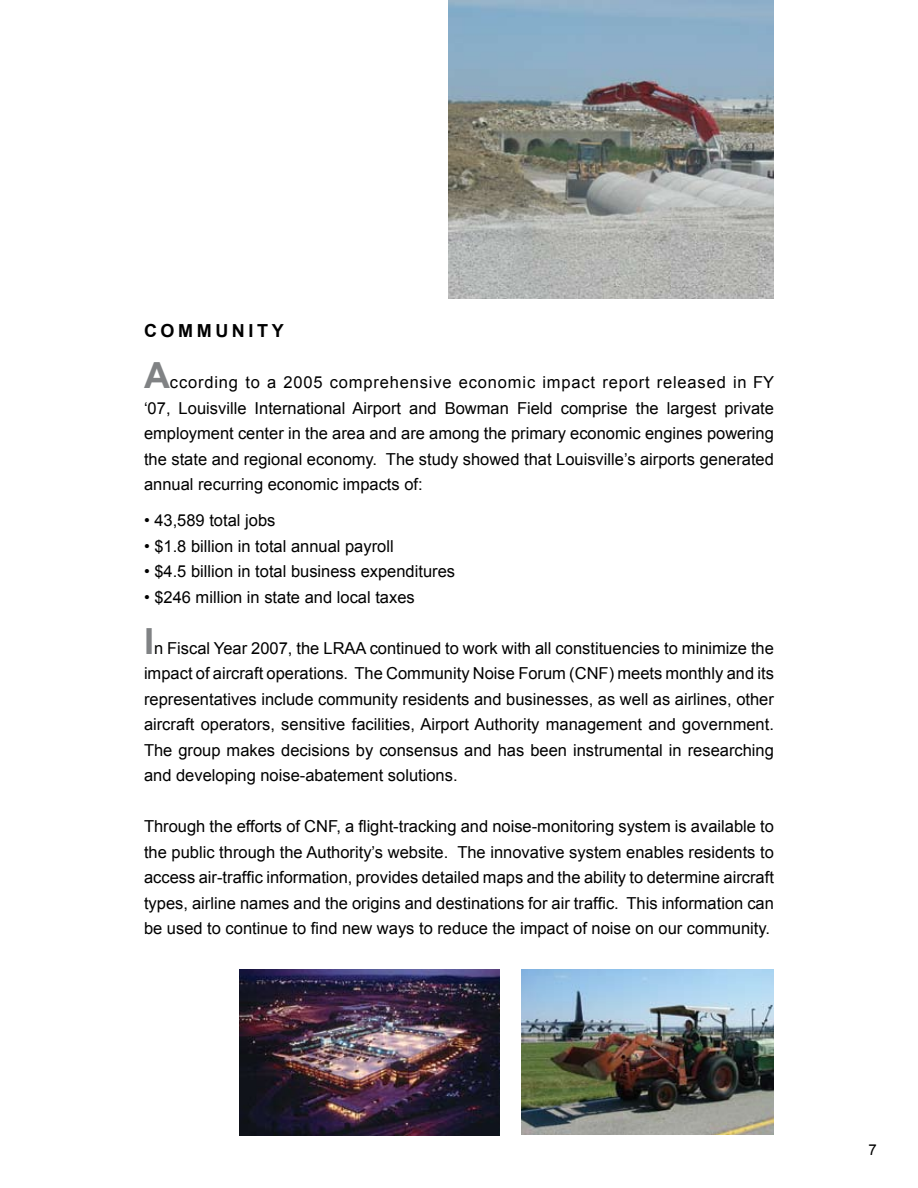
<style>
.page{position:relative;width:918px;height:1188px;background:#fff}
.page>*{position:absolute;margin:0;border:0;box-sizing:border-box;transform-origin:0 0}
.t1{font:700 18px "Arial";color:#000}
.t2{font:16.5px/25.5px "Arial";color:#000;text-align:justify}
.t3{font:15px "Arial";color:#000}
.s1{font-weight:700;font-size:36px;color:#808284}
</style>
<div class="page">
<img style="left:448px;top:0;width:326px;height:298px">
<img style="left:521px;top:969px;width:253px;height:165px">
<img style="left:240px;top:969px;width:260px;height:167px">
<p class="t1" style="left:144px;top:319px;width:101px">COMM UNIT</p>
<p class="t1" style="left:272px;top:319px;width:14px">Y</p>
<p class="t2" style="left:144px;top:370px;width:632px"><span class="s1">A</span>ccording to a 2005 comprehensive economic impact report released in FY ‘07, Louisville International Airport and Bowman Field comprise the largest private employment center in the area and are among the primary economic engines powering the state and regional economy. The study showed that Louisville’s airports generated annual recurring economic impacts of:</p>
<p class="t2" style="left:144px;top:508px;width:133px">• 43,589 total jobs</p>
<p class="t2" style="left:144px;top:533px;width:251px">• $1.8 billion in total annual payroll</p>
<p class="t2" style="left:144px;top:559px;width:313px">• $4.5 billion in total business expenditures</p>
<p class="t2" style="left:144px;top:584px;width:272px">• $246 million in state and local taxes</p>
<p class="t2" style="left:144px;top:635px;width:632px"><span class="s1">I</span>n Fiscal Year 2007, the LRAA continued to work with all constituencies to minimize the impact of aircraft operations. The Community Noise Forum (CNF) meets monthly and its representatives include community residents and businesses, as well as airlines, other aircraft operators, sensitive facilities, Airport Authority management and government.<br>The group makes decisions by consensus and has been instrumental in researching and developing noise-abatement solutions.</p>
<p class="t2" style="left:144px;top:814px;width:631px">Through the efforts of CNF, a flight-tracking and noise-monitoring system is available to the public through the Authority’s website. The innovative system enables residents to access air-traffic information, provides detailed maps and the ability to determine aircraft types, airline names and the origins and destinations for air traffic. This information can be used to continue to find new ways to reduce the impact of noise on our community.</p>
<p class="t3" style="left:868px;top:1140px;width:10px">7</p>
</div>
